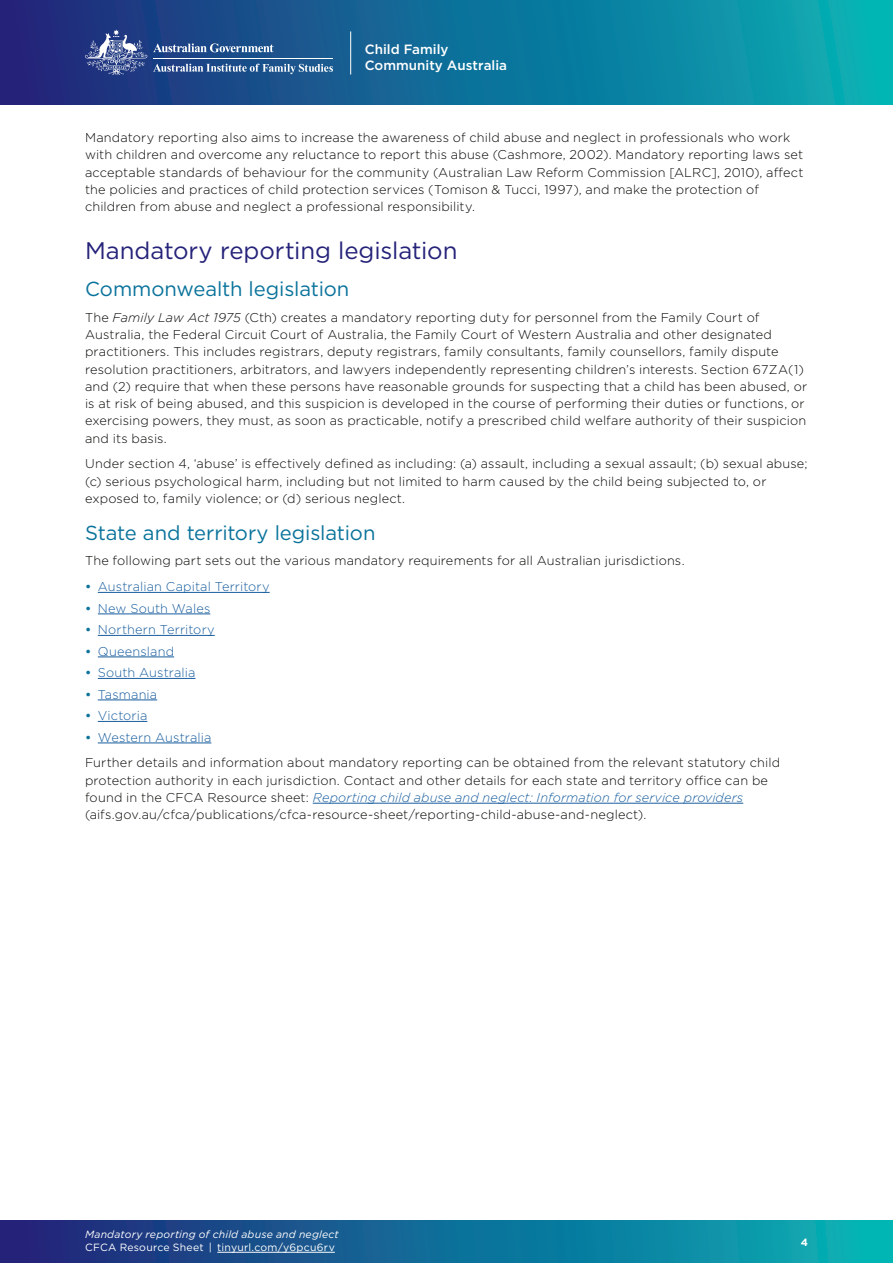
<style>
.page{position:relative;width:893px;height:1263px;background:#fff}
.page>*{position:absolute;margin:0;border:0;box-sizing:border-box;transform-origin:0 0}
.Heading_1{font:24px "Gotham";letter-spacing:-.005em;color:#252279}
.Heading_2{font:20.25px "Gotham";letter-spacing:-.005em;color:#0a739b}
.t1{font:500 13.35px/15.1px "Gotham";color:#fff}
.Body_Text{font:300 12.75px/17.2px "Gotham";letter-spacing:.01em;color:#060802}
.t2{font:300 12.75px "Gotham";letter-spacing:.01em;color:#175d9e}
.t3{font:italic 10.5px "Gotham";letter-spacing:.02em;color:#fff}
.t4{font:10.5px "Gotham";letter-spacing:.02em;color:#fff}
.t5{font:700 10.5px "Gotham";color:#fff}
.s1{font-style:italic}
.s2{font-weight:500;color:#0a739b}
.s3{font-style:italic;color:#175d9e}
</style>
<div class="page">
<div style="left:0;top:0;width:893px;height:104px;background:linear-gradient(to right,#212579,#04b1b5)"></div>
<svg style="left:153px;top:43px;width:120px;height:9px"></svg>
<svg style="left:85px;top:29px;width:62px;height:46px"></svg>
<hr style="left:153px;top:58px;width:180px;height:1px;background:#fff">
<svg style="left:153px;top:64px;width:180px;height:10px"></svg>
<hr style="left:350px;top:31px;width:1px;height:43px;background:#fff">
<div style="left:0;top:1220px;width:893px;height:43px;background:linear-gradient(to right,#212379,#04b4b6)"></div>
<hr style="left:217px;top:1252px;width:118px;height:1px;background:#fff">
<hr style="left:98px;top:592px;width:172px;height:1px;background:#175d9e">
<hr style="left:98px;top:614px;width:112px;height:1px;background:#175d9e">
<hr style="left:98px;top:635px;width:117px;height:1px;background:#175d9e">
<hr style="left:98px;top:657px;width:76px;height:1px;background:#175d9e">
<hr style="left:98px;top:678px;width:97px;height:1px;background:#175d9e">
<hr style="left:98px;top:700px;width:59px;height:1px;background:#175d9e">
<hr style="left:98px;top:721px;width:49px;height:1px;background:#175d9e">
<hr style="left:98px;top:743px;width:113px;height:1px;background:#175d9e">
<hr style="left:313px;top:803px;width:430px;height:1px;background:#175d9e">
<p class="t1" style="left:365px;top:42px;width:144px">Child Family<br>Community Australia</p>
<p class="Body_Text" style="left:85px;top:129px;width:720px">Mandatory reporting also aims to increase the awareness of child abuse and neglect in professionals who work with children and overcome any reluctance to report this abuse (Cashmore, 2002). Mandatory reporting laws set acceptable standards of behaviour for the community (Australian Law Reform Commission [ALRC], 2010), affect the policies and practices of child protection services (Tomison &amp; Tucci, 1997), and make the protection of children from abuse and neglect a professional responsibility.</p>
<h2 class="Heading_1" style="left:85px;top:235px;width:374px">Mandatory reporting legislation</h2>
<h3 class="Heading_2" style="left:85px;top:276px;width:266px">Commonwealth legislation</h3>
<p class="Body_Text" style="left:85px;top:308px;width:724px">The <span class="s1">Family Law Act 1975</span> (Cth) creates a mandatory reporting duty for personnel from the Family Court of Australia, the Federal Circuit Court of Australia, the Family Court of Western Australia and other designated practitioners. This includes registrars, deputy registrars, family consultants, family counsellors, family dispute resolution practitioners, arbitrators, and lawyers independently representing children’s interests. Section 67ZA(1) and (2) require that when these persons have reasonable grounds for suspecting that a child has been abused, or is at risk of being abused, and this suspicion is developed in the course of performing their duties or functions, or exercising powers, they must, as soon as practicable, notify a prescribed child welfare authority of their suspicion and its basis.</p>
<p class="Body_Text" style="left:85px;top:455px;width:724px">Under section 4, ‘abuse’ is effectively defined as including: (a) assault, including a sexual assault; (b) sexual abuse; (c) serious psychological harm, including but not limited to harm caused by the child being subjected to, or exposed to, family violence; or (d) serious neglect.</p>
<h3 class="Heading_2" style="left:85px;top:519px;width:292px">State and territory legislation</h3>
<p class="Body_Text" style="left:85px;top:552px;width:601px">The following part sets out the various mandatory requirements for all Australian jurisdictions.</p>
<p class="t2" style="left:85px;top:578px;width:186px"><span class="s2">•</span> Australian Capital Territory</p>
<p class="t2" style="left:85px;top:600px;width:127px"><span class="s2">•</span> New South Wales</p>
<p class="t2" style="left:85px;top:621px;width:131px"><span class="s2">•</span> Northern Territory</p>
<p class="t2" style="left:85px;top:643px;width:91px"><span class="s2">•</span> Queensland</p>
<p class="t2" style="left:85px;top:664px;width:112px"><span class="s2">•</span> South Australia</p>
<p class="t2" style="left:85px;top:686px;width:74px"><span class="s2">•</span> Tasmania</p>
<p class="t2" style="left:85px;top:707px;width:64px"><span class="s2">•</span> Victoria</p>
<p class="t2" style="left:85px;top:729px;width:128px"><span class="s2">•</span> Western Australia</p>
<p class="Body_Text" style="left:85px;top:754px;width:697px">Further details and information about mandatory reporting can be obtained from the relevant statutory child protection authority in each jurisdiction. Contact and other details for each state and territory office can be found in the CFCA Resource sheet: <span class="s3">Reporting child abuse and neglect: Information for service providers </span>(aifs.gov.au/cfca/publications/cfca-resource-sheet/reporting-child-abuse-and-neglect).</p>
<p class="t3" style="left:85px;top:1227px;width:255px">Mandatory reporting of child abuse and neglect</p>
<p class="t4" style="left:85px;top:1241px;width:251px">CFCA Resource Sheet | tinyurl.com/y6pcu6rv</p>
<p class="t5" style="left:801px;top:1235px;width:9px">4</p>
</div>
